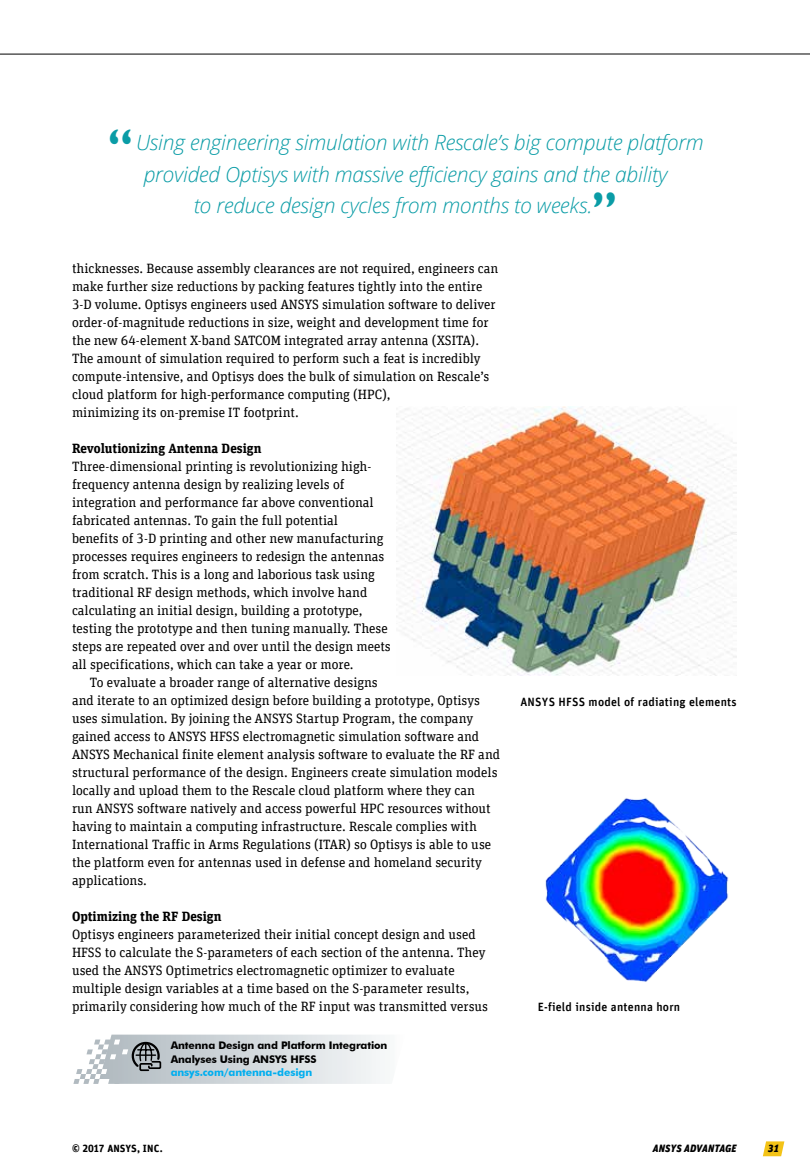
<style>
.page{position:relative;width:810px;height:1175px;background:#fff}
.page>*{position:absolute;margin:0;border:0;box-sizing:border-box;transform-origin:0 0}
.t1{font:italic 300 21px/31.5px "Open Sans";letter-spacing:-.01em;color:#0a9ca6;text-align:center}
.t2{font:13.5px/18px "Unit Slab Offc Pro";color:#000}
.t3{font:700 13.5px "Unit Slab Offc Pro";color:#000}
.t4{font:500 12px "Unit Offc Pro";letter-spacing:.02em;color:#000}
.t5{font:700 10.5px/13.5px "Futura BT";letter-spacing:-.01em;color:#000}
.t6{font:700 10.5px "Futura BT";letter-spacing:-.01em;color:#00aeef}
.t7{font:italic 900 10.5px "Unit Offc Pro";letter-spacing:.01em;color:#000}
.t8{font:700 10.5px "Unit Offc Pro";letter-spacing:-.005em;color:#000}
.s1{font-family:"Gill Sans";font-weight:700;font-style:normal;font-size:45px}
</style>
<div class="page">
<svg style="left:763px;top:1141px;width:22px;height:15px"></svg>
<svg style="left:0;top:53px;width:810px;height:2px;background:#7f7f7f"></svg>
<svg style="left:73px;top:1034px;width:307px;height:49px;background:#d1d6d9"></svg>
<img style="left:396px;top:407px;width:341px;height:268px">
<img style="left:545px;top:798px;width:184px;height:184px">
<h1 class="t1" style="left:108px;top:126px;width:598px"><span class="s1">“</span> Using engineering simulation with Rescale’s big compute platform provided Optisys with massive efficiency gains and the ability<br>to reduce design cycles from months to weeks.<span class="s1">”</span></h1>
<p class="t2" style="left:72px;top:259px;width:428px">thicknesses. Because assembly clearances are not required, engineers can make further size reductions by packing features tightly into the entire 3-D volume. Optisys engineers used ANSYS simulation software to deliver order-of-magnitude reductions in size, weight and development time for the new 64-element X-band SATCOM integrated array antenna (XSITA).<br>The amount of simulation required to perform such a feat is incredibly compute-intensive, and Optisys does the bulk of simulation on Rescale’s cloud platform for high-performance computing (HPC),<br>minimizing its on-premise IT footprint.</p>
<p class="t3" style="left:72px;top:439px;width:191px">Revolutionizing Antenna Design</p>
<p class="t2" style="left:72px;top:457px;width:320px">Three-dimensional printing is revolutionizing high&shy;frequency antenna design by realizing levels of integration and performance far above conventional fabricated antennas. To gain the full potential<br>benefits of 3-D printing and other new manufacturing processes requires engineers to redesign the antennas from scratch. This is a long and laborious task using traditional RF design methods, which involve hand calculating an initial design, building a prototype, testing the prototype and then tuning manually. These steps are repeated over and over until the design meets all specifications, which can take a year or more.</p>
<p class="t2" style="left:72px;top:673px;width:430px;text-indent:18px">To evaluate a broader range of alternative designs<br>and iterate to an optimized design before building a prototype, Optisys uses simulation. By joining the ANSYS Startup Program, the company gained access to ANSYS HFSS electromagnetic simulation software and ANSYS Mechanical finite element analysis software to evaluate the RF and structural performance of the design. Engineers create simulation models locally and upload them to the Rescale cloud platform where they can<br>run ANSYS software natively and access powerful HPC resources without having to maintain a computing infrastructure. Rescale complies with International Traffic in Arms Regulations (ITAR) so Optisys is able to use the platform even for antennas used in defense and homeland security applications.</p>
<p class="t3" style="left:72px;top:906px;width:151px">Optimizing the RF Design</p>
<p class="t2" style="left:72px;top:925px;width:418px">Optisys engineers parameterized their initial concept design and used HFSS to calculate the S-parameters of each section of the antenna. They used the ANSYS Optimetrics electromagnetic optimizer to evaluate multiple design variables at a time based on the S-parameter results, primarily considering how much of the RF input was transmitted versus</p>
<p class="t5" style="left:171px;top:1038px;width:218px">Antenna Design and Platform Integration<br>Analyses Using ANSYS HFSS</p>
<p class="t6" style="left:171px;top:1066px;width:143px">ansys.com/antenna-design</p>
<p class="t4" style="left:521px;top:693px;width:218px">ANSYS HFSS model of radiating elements</p>
<p class="t4" style="left:538px;top:998px;width:144px">E-field inside antenna horn</p>
<p class="t8" style="left:72px;top:1140px;width:92px">© 2017 ANSYS, INC.</p>
<p class="t7" style="left:653px;top:1140px;width:85px">ANSYS ADVANTAGE</p>
<p class="t7" style="left:768px;top:1140px;width:13px">31</p>
</div>
